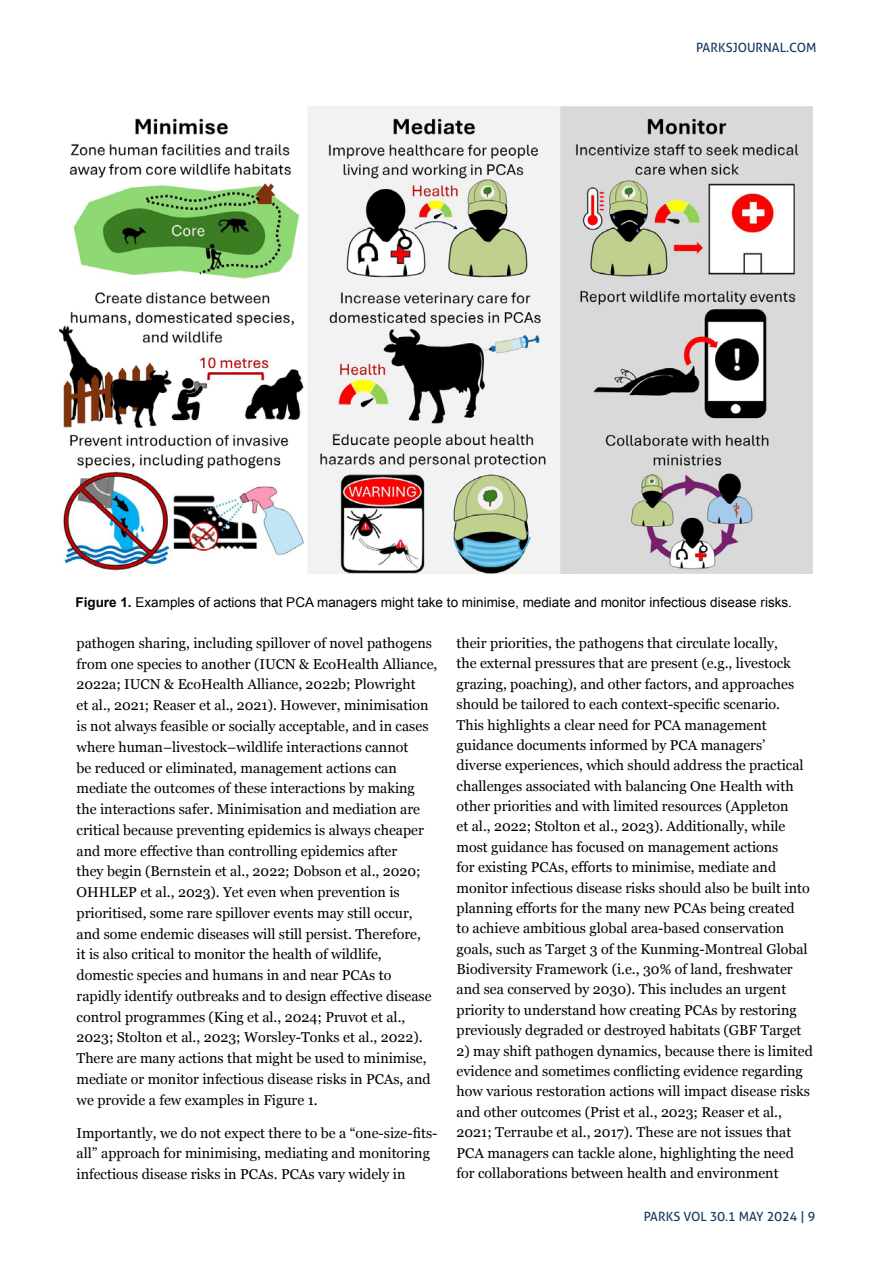
<style>
.page{position:relative;width:893px;height:1263px;background:#fff}
.page>*{position:absolute;margin:0;border:0;box-sizing:border-box;transform-origin:0 0}
.t1{font:14.25px/20.4px "Georgia";color:#000}
.t2{font:13.5px "Arial";color:#000}
.t3{font:12.75px "Aller";color:#153961}
.s1{font-weight:700}
</style>
<div class="page">
<img style="left:59px;top:106px;width:754px;height:468px">
<p class="t3" style="left:696px;top:39px;width:122px">PARKSJOURNAL.COM</p>
<p class="t2" style="left:75px;top:593px;width:718px"><span class="s1">Figure 1.</span> Examples of actions that PCA managers might take to minimise, mediate and monitor infectious disease risks.</p>
<p class="t1" style="left:77px;top:632px;width:362px">pathogen sharing, including spillover of novel pathogens from one species to another (IUCN &amp; EcoHealth Alliance, 2022a; IUCN &amp; EcoHealth Alliance, 2022b; Plowright<br>et al., 2021; Reaser et al., 2021). However, minimisation is not always feasible or socially acceptable, and in cases where human–livestock–wildlife interactions cannot<br>be reduced or eliminated, management actions can mediate the outcomes of these interactions by making the interactions safer. Minimisation and mediation are critical because preventing epidemics is always cheaper and more effective than controlling epidemics after<br>they begin (Bernstein et al., 2022; Dobson et al., 2020; OHHLEP et al., 2023). Yet even when prevention is prioritised, some rare spillover events may still occur, and some endemic diseases will still persist. Therefore,<br>it is also critical to monitor the health of wildlife, domestic species and humans in and near PCAs to rapidly identify outbreaks and to design effective disease control programmes (King et al., 2024; Pruvot et al., 2023; Stolton et al., 2023; Worsley-Tonks et al., 2022).<br>There are many actions that might be used to minimise, mediate or monitor infectious disease risks in PCAs, and we provide a few examples in Figure 1.</p>
<p class="t1" style="left:77px;top:1122px;width:362px">Importantly, we do not expect there to be a “one-size-fits&shy;all” approach for minimising, mediating and monitoring infectious disease risks in PCAs. PCAs vary widely in</p>
<p class="t1" style="left:457px;top:632px;width:355px">their priorities, the pathogens that circulate locally,<br>the external pressures that are present (e.g., livestock grazing, poaching), and other factors, and approaches should be tailored to each context-specific scenario.<br>This highlights a clear need for PCA management guidance documents informed by PCA managers’ diverse experiences, which should address the practical challenges associated with balancing One Health with other priorities and with limited resources (Appleton<br>et al., 2022; Stolton et al., 2023). Additionally, while most guidance has focused on management actions<br>for existing PCAs, efforts to minimise, mediate and monitor infectious disease risks should also be built into planning efforts for the many new PCAs being created to achieve ambitious global area-based conservation goals, such as Target 3 of the Kunming-Montreal Global Biodiversity Framework (i.e., 30% of land, freshwater and sea conserved by 2030). This includes an urgent priority to understand how creating PCAs by restoring previously degraded or destroyed habitats (GBF Target</p>
<p class="t1" style="left:457px;top:1040px;width:358px">2) may shift pathogen dynamics, because there is limited evidence and sometimes conflicting evidence regarding how various restoration actions will impact disease risks and other outcomes (Prist et al., 2023; Reaser et al., 2021; Terraube et al., 2017). These are not issues that PCA managers can tackle alone, highlighting the need for collaborations between health and environment</p>
<p class="t3" style="left:644px;top:1208px;width:173px">PARKS VOL 30.1 MAY 2024 | 9</p>
</div>
